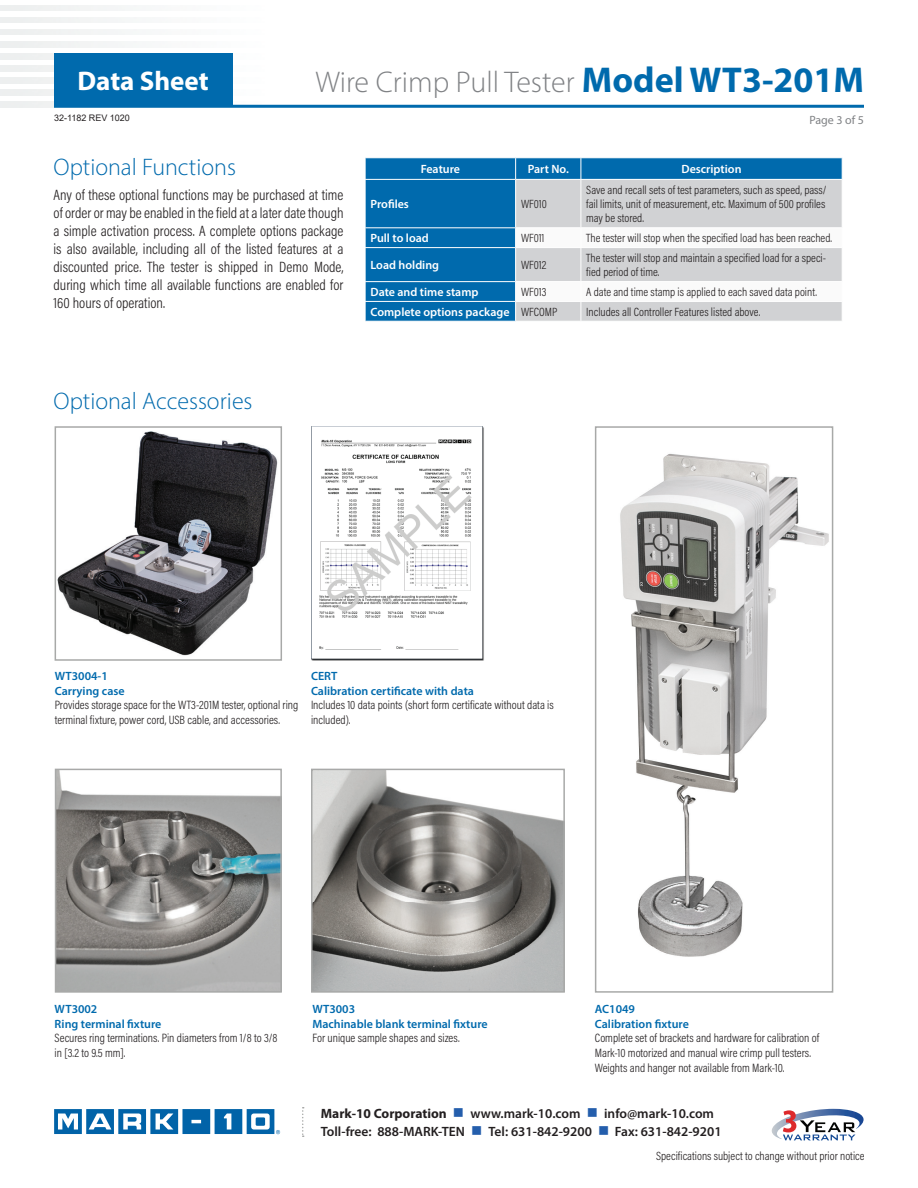
<style>
.page{position:relative;width:918px;height:1188px;background:#fff}
.page>*{position:absolute;margin:0;border:0;box-sizing:border-box;transform-origin:0 0}
.t1{font:300 30px "Myriad Pro";color:#808285}
.t2{font:700 27px "Myriad Pro";color:#fff}
.t3{font:300 24px "Myriad Pro";color:#006aad}
.t4{font:300 15px/18px "Acumin Pro Cond";color:#231f20;text-align:justify}
.t5{font:600 13.5px/18px "Myriad Pro";color:#231f20}
.t6{font:300 12.15px/14.5px "Acumin Pro Cond";color:#231f20}
.t7{font:300 12px/14.4px "Acumin Pro Cond";color:#231f20;text-align:justify}
.t8{font:600 12px/14.4px "Myriad Pro";color:#006aad}
.t9{font:600 12px "Myriad Pro";color:#fff}
.t10{font:12px "Myriad Pro";color:#808285}
.t11{font:9px "Arial";color:#231f20}
.s1{font-weight:700;font-size:36px;color:#006aad}
.s2{font-family:"Acumin Pro Cond";font-weight:300;color:#231f20}
.s3{font-weight:700}
.s4{color:#245eac}
</style>
<div class="page">
<img style="left:0;top:53px;width:233px;height:6px">
<img style="left:0;top:65px;width:233px;height:6px">
<img style="left:0;top:77px;width:233px;height:7px">
<img style="left:0;top:89px;width:233px;height:7px">
<img style="left:0;top:101px;width:311px;height:7px">
<svg style="left:302px;top:1107px;width:2px;height:30px"></svg>
<svg style="left:772px;top:1109px;width:92px;height:31px"></svg>
<svg style="left:54px;top:1109px;width:226px;height:25px"></svg>
<hr style="left:54px;top:105px;width:810px;height:3px;background:#006aad">
<div style="left:54px;top:53px;width:178px;height:54px;background:#006aad"></div>
<img style="left:58px;top:431px;width:220px;height:225px">
<div style="left:55px;top:426px;width:227px;height:235px;border:2px solid #a8a9a8"></div>
<img style="left:58px;top:772px;width:221px;height:218px">
<div style="left:55px;top:769px;width:227px;height:224px;border:2px solid #a8a9a8"></div>
<div style="left:366px;top:158px;width:476px;height:163px;background:#006aad"></div>
<div style="left:516px;top:180px;width:326px;height:47px;background:#d1d2d4"></div>
<svg style="left:365px;top:158px;width:1px;height:21px"></svg>
<svg style="left:515px;top:158px;width:1px;height:21px"></svg>
<svg style="left:581px;top:158px;width:1px;height:21px"></svg>
<svg style="left:842px;top:158px;width:1px;height:21px"></svg>
<hr style="left:365px;top:179px;width:151px;height:1px;background:#fff">
<hr style="left:516px;top:179px;width:65px;height:1px;background:#fff">
<hr style="left:515px;top:180px;width:1px;height:47px;background:#fff">
<hr style="left:581px;top:179px;width:262px;height:1px;background:#fff">
<hr style="left:581px;top:180px;width:1px;height:47px;background:#fff">
<hr style="left:365px;top:227px;width:151px;height:1px;background:#fff">
<svg style="left:365px;top:228px;width:1px;height:19px"></svg>
<hr style="left:516px;top:227px;width:65px;height:1px;background:#fff">
<hr style="left:581px;top:227px;width:262px;height:1px;background:#fff">
<hr style="left:365px;top:247px;width:151px;height:1px;background:#fff">
<hr style="left:365px;top:281px;width:151px;height:1px;background:#fff">
<hr style="left:365px;top:301px;width:151px;height:1px;background:#fff">
<svg style="left:365px;top:282px;width:1px;height:39px"></svg>
<svg style="left:515px;top:228px;width:327px;height:93px"></svg>
<img style="left:314px;top:772px;width:248px;height:218px">
<div style="left:311px;top:769px;width:254px;height:224px;border:2px solid #a8a9a8"></div>
<img style="left:620px;top:454px;width:209px;height:503px">
<div style="left:595px;top:426px;width:238px;height:567px;border:2px solid #a8a9a8"></div>
<img style="left:311px;top:426px;width:173px;height:235px">
<h2 class="t2" style="left:78px;top:63px;width:133px">Data Sheet</h2>
<h1 class="t1" style="left:316px;top:64px;width:550px">Wire Crimp Pull Tester <span class="s1">Model WT3-201M</span></h1>
<p class="t11" style="left:54px;top:112px;width:77px">32-1182 REV 1020</p>
<p class="t10" style="left:809px;top:112px;width:56px">Page 3 of 5</p>
<h3 class="t3" style="left:54px;top:153px;width:184px">Optional Functions</h3>
<p class="t4" style="left:54px;top:186px;width:291px">Any of these optional functions may be purchased at time of order or may be enabled in the field at a later date though a simple activation process. A complete options package is also available, including all of the listed features at a discounted price. The tester is shipped in Demo Mode, during which time all available functions are enabled for 160 hours of operation.</p>
<p class="t9" style="left:421px;top:161px;width:41px">Feature</p>
<p class="t9" style="left:528px;top:161px;width:43px">Part No.</p>
<p class="t9" style="left:682px;top:161px;width:62px">Description</p>
<p class="t9" style="left:371px;top:196px;width:40px">Profiles</p>
<p class="t7" style="left:521px;top:196px;width:27px">WF010</p>
<p class="t7" style="left:586px;top:182px;width:242px">Save and recall sets of test parameters, such as speed, pass/ fail limits, unit of measurement, etc. Maximum of 500 profiles may be stored.</p>
<p class="t9" style="left:371px;top:231px;width:60px">Pull to load</p>
<p class="t7" style="left:521px;top:231px;width:25px">WF011</p>
<p class="t7" style="left:586px;top:231px;width:247px">The tester will stop when the specified load has been reached.</p>
<p class="t9" style="left:371px;top:257px;width:70px">Load holding</p>
<p class="t7" style="left:521px;top:257px;width:27px">WF012</p>
<p class="t7" style="left:586px;top:250px;width:241px">The tester will stop and maintain a specified load for a speci&shy;fied period of time.</p>
<p class="t9" style="left:371px;top:284px;width:110px">Date and time stamp</p>
<p class="t7" style="left:521px;top:284px;width:27px">WF013</p>
<p class="t7" style="left:586px;top:284px;width:232px">A date and time stamp is applied to each saved data point.</p>
<p class="t9" style="left:371px;top:304px;width:188px">Complete options package <span class="s2">WFCOMP</span></p>
<p class="t7" style="left:586px;top:304px;width:176px">Includes all Controller Features listed above.</p>
<h3 class="t3" style="left:54px;top:387px;width:201px">Optional Accessories</h3>
<p class="t8" style="left:55px;top:669px;width:71px">WT3004-1<br>Carrying case</p>
<p class="t6" style="left:55px;top:698px;width:245px">Provides storage space for the WT3-201M tester, optional ring terminal fixture, power cord, USB cable, and accessories.</p>
<p class="t8" style="left:311px;top:669px;width:164px">CERT<br>Calibration certificate with data</p>
<p class="t6" style="left:311px;top:698px;width:244px">Includes 10 data points (short form certificate without data is included).</p>
<p class="t8" style="left:55px;top:1002px;width:108px">WT3002<br>Ring terminal fixture</p>
<p class="t6" style="left:55px;top:1031px;width:224px">Secures ring terminations. Pin diameters from 1/8 to 3/8 in [3.2 to 9.5 mm].</p>
<p class="t8" style="left:312px;top:1002px;width:177px">WT3003<br>Machinable blank terminal fixture</p>
<p class="t6" style="left:312px;top:1031px;width:149px">For unique sample shapes and sizes.</p>
<p class="t8" style="left:595px;top:1002px;width:95px">AC1049<br>Calibration fixture</p>
<p class="t6" style="left:595px;top:1031px;width:226px">Complete set of brackets and hardware for calibration of<br>Mark-10 motorized and manual wire crimp pull testers.<br>Weights and hanger not available from Mark-10.</p>
<p class="t5" style="left:321px;top:1104px;width:402px"><span class="s3">Mark-10 Corporation</span> <span class="s4">■</span> www.mark-10.com <span class="s4">■</span> info@mark-10.com<br>Toll-free: 888-MARK-TEN <span class="s4">■</span> Tel: 631-842-9200 <span class="s4">■</span> Fax: 631-842-9201</p>
<p class="t7" style="left:656px;top:1149px;width:210px">Specifications subject to change without prior notice</p>
</div>
